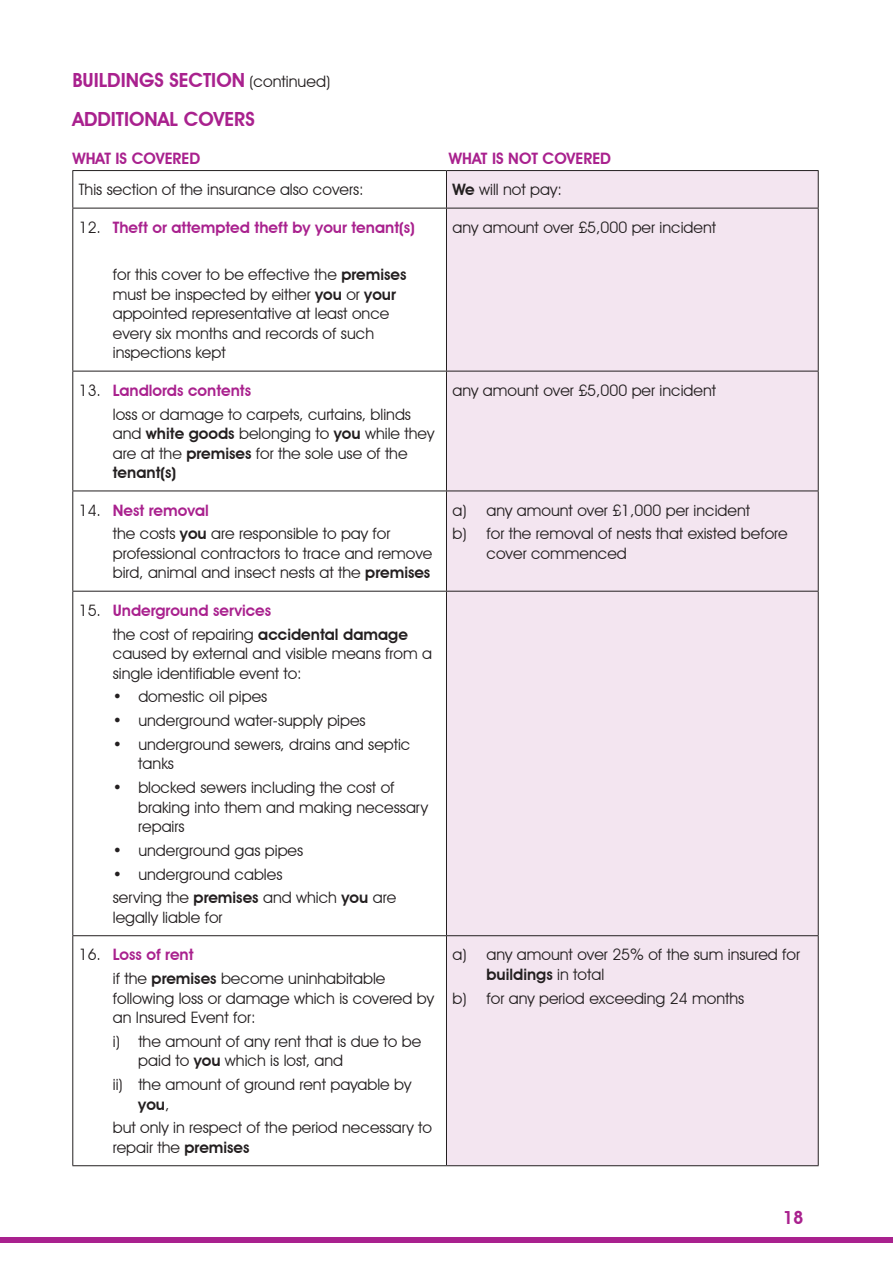
<style>
.page{position:relative;width:893px;height:1263px;background:#fff}
.page>*{position:absolute;margin:0;border:0;box-sizing:border-box;transform-origin:0 0}
.Main_Header{font:600 19.5px "Avant Garde IT Cby BT";color:#a9218e}
.t1{font:600 18px "Avant Garde IT Cby BT";color:#a9218e}
.lettered_points{font:15.75px/19.5px "Avant Garde IT Cby BT";color:#231f20}
.Numbered_points{font:15.75px/19.5px "Avant Garde IT Cby BT";color:#231f20}
.lettered_points-2{font:600 15.75px "Avant Garde IT Cby BT";color:#a9218e}
.indent_lettered_poin{font:15.75px/19.5px "Avant Garde IT Cby BT";color:#231f20}
.Main_Header-2{font:15.75px "Avant Garde IT Cby BT";color:#231f20}
.Numbered_points-2{font:600 15.75px "Avant Garde IT Cby BT";color:#a9218e}
.s1{font-weight:400;font-size:15.9px;color:#231f20}
.s2{font-weight:600}
.s3{font-weight:400;color:#231f20}
</style>
<div class="page">
<div style="left:0;top:1237px;width:893px;height:6px;background:#a9218e"></div>
<div style="left:447px;top:171px;width:371px;height:994px;background:#f3e5f0"></div>
<hr style="left:72px;top:170px;width:374px;height:1px;background:#231f20">
<hr style="left:72px;top:171px;width:1px;height:37px;background:#231f20">
<hr style="left:446px;top:170px;width:373px;height:1px;background:#231f20">
<hr style="left:446px;top:171px;width:1px;height:37px;background:#231f20">
<hr style="left:818px;top:171px;width:1px;height:37px;background:#231f20">
<hr style="left:72px;top:208px;width:374px;height:1px;background:#231f20">
<hr style="left:72px;top:208px;width:1px;height:163px;background:#231f20">
<hr style="left:446px;top:208px;width:373px;height:1px;background:#231f20">
<hr style="left:446px;top:208px;width:1px;height:163px;background:#231f20">
<hr style="left:818px;top:208px;width:1px;height:163px;background:#231f20">
<hr style="left:72px;top:371px;width:374px;height:1px;background:#231f20">
<hr style="left:72px;top:371px;width:1px;height:120px;background:#231f20">
<hr style="left:446px;top:371px;width:373px;height:1px;background:#231f20">
<hr style="left:446px;top:371px;width:1px;height:120px;background:#231f20">
<hr style="left:818px;top:371px;width:1px;height:120px;background:#231f20">
<hr style="left:72px;top:491px;width:374px;height:1px;background:#231f20">
<hr style="left:72px;top:491px;width:1px;height:100px;background:#231f20">
<hr style="left:446px;top:491px;width:373px;height:1px;background:#231f20">
<hr style="left:446px;top:491px;width:1px;height:100px;background:#231f20">
<hr style="left:818px;top:491px;width:1px;height:100px;background:#231f20">
<hr style="left:72px;top:591px;width:374px;height:1px;background:#231f20">
<hr style="left:72px;top:591px;width:1px;height:344px;background:#231f20">
<hr style="left:446px;top:591px;width:373px;height:1px;background:#231f20">
<hr style="left:446px;top:591px;width:1px;height:344px;background:#231f20">
<hr style="left:818px;top:591px;width:1px;height:344px;background:#231f20">
<hr style="left:72px;top:935px;width:374px;height:1px;background:#231f20">
<hr style="left:72px;top:936px;width:1px;height:229px;background:#231f20">
<hr style="left:446px;top:935px;width:373px;height:1px;background:#231f20">
<hr style="left:446px;top:936px;width:1px;height:229px;background:#231f20">
<hr style="left:818px;top:936px;width:1px;height:229px;background:#231f20">
<hr style="left:72px;top:1165px;width:374px;height:1px;background:#231f20">
<hr style="left:446px;top:1165px;width:373px;height:1px;background:#231f20">
<p class="Main_Header" style="left:72px;top:68px;width:259px">BUILDINGS SECTION <span class="s1">(continued)</span></p>
<p class="Main_Header" style="left:72px;top:107px;width:184px">ADDITIONAL COVERS</p>
<p class="Numbered_points-2" style="left:72px;top:149px;width:129px">WHAT IS COVERED</p>
<p class="Numbered_points-2" style="left:449px;top:149px;width:164px">WHAT IS NOT COVERED</p>
<p class="Main_Header-2" style="left:79px;top:180px;width:286px">This section of the insurance also covers:</p>
<p class="Main_Header-2" style="left:452px;top:180px;width:111px"><span class="s2">We</span> will not pay:</p>
<p class="lettered_points-2" style="left:79px;top:218px;width:338px"><span class="s3">12.</span> Theft or attempted theft by your tenant(s)</p>
<p class="lettered_points" style="left:113px;top:265px;width:295px">for this cover to be effective the <span class="s2">premises </span>must be inspected by either <span class="s2">you</span> or <span class="s2">your </span>appointed representative at least once every six months and records of such inspections kept</p>
<p class="lettered_points" style="left:452px;top:217px;width:265px">any amount over £5,000 per incident</p>
<p class="lettered_points-2" style="left:79px;top:381px;width:174px"><span class="s3">13.</span> Landlords contents</p>
<p class="lettered_points" style="left:113px;top:404px;width:323px">loss or damage to carpets, curtains, blinds and <span class="s2">white goods</span> belonging to <span class="s2">you</span> while they are at the <span class="s2">premises</span> for the sole use of the <span class="s2">tenant(s)</span></p>
<p class="lettered_points-2" style="left:79px;top:501px;width:132px"><span class="s3">14.</span> Nest removal</p>
<p class="lettered_points" style="left:113px;top:524px;width:321px">the costs <span class="s2">you</span> are responsible to pay for professional contractors to trace and remove bird, animal and insect nests at the <span class="s2">premises</span></p>
<p class="lettered_points-2" style="left:79px;top:601px;width:194px"><span class="s3">15.</span> Underground services</p>
<p class="lettered_points" style="left:113px;top:624px;width:321px">the cost of repairing <span class="s2">accidental damage </span>caused by external and visible means from a single identifiable event to:</p>
<p class="Numbered_points" style="left:113px;top:687px;width:156px">• domestic oil pipes</p>
<p class="Numbered_points" style="left:113px;top:711px;width:254px">• underground water-supply pipes</p>
<p class="Numbered_points" style="left:138px;top:734px;width:274px;text-indent:-26px">• underground sewers, drains and septic tanks</p>
<p class="Numbered_points" style="left:138px;top:778px;width:291px;text-indent:-26px">• blocked sewers including the cost of braking into them and making necessary repairs</p>
<p class="Numbered_points" style="left:113px;top:840px;width:192px">• underground gas pipes</p>
<p class="Numbered_points" style="left:113px;top:864px;width:171px">• underground cables</p>
<p class="lettered_points" style="left:113px;top:888px;width:285px">serving the <span class="s2">premises</span> and which <span class="s2">you</span> are legally liable for</p>
<p class="lettered_points-2" style="left:79px;top:945px;width:116px"><span class="s3">16.</span> Loss of rent</p>
<p class="lettered_points" style="left:113px;top:969px;width:323px">if the <span class="s2">premises</span> become uninhabitable following loss or damage which is covered by an Insured Event for:</p>
<p class="indent_lettered_poin" style="left:138px;top:1031px;width:284px;text-indent:-26px">i) the amount of any rent that is due to be paid to <span class="s2">you</span> which is lost, and</p>
<p class="indent_lettered_poin" style="left:138px;top:1075px;width:275px;text-indent:-26px">ii) the amount of ground rent payable by <span class="s2">you</span>,</p>
<p class="lettered_points" style="left:113px;top:1118px;width:321px">but only in respect of the period necessary to repair the <span class="s2">premises</span></p>
<p class="lettered_points" style="left:452px;top:380px;width:265px">any amount over £5,000 per incident</p>
<p class="lettered_points" style="left:452px;top:500px;width:299px">a) any amount over £1,000 per incident</p>
<p class="lettered_points" style="left:486px;top:524px;width:303px;text-indent:-34px">b) for the removal of nests that existed before cover commenced</p>
<p class="lettered_points" style="left:486px;top:945px;width:315px;text-indent:-34px">a) any amount over 25% of the sum insured for <span class="s2">buildings</span> in total</p>
<p class="lettered_points" style="left:452px;top:988px;width:293px">b) for any period exceeding 24 months</p>
<p class="t1" style="left:783px;top:1207px;width:22px">18</p>
</div>
